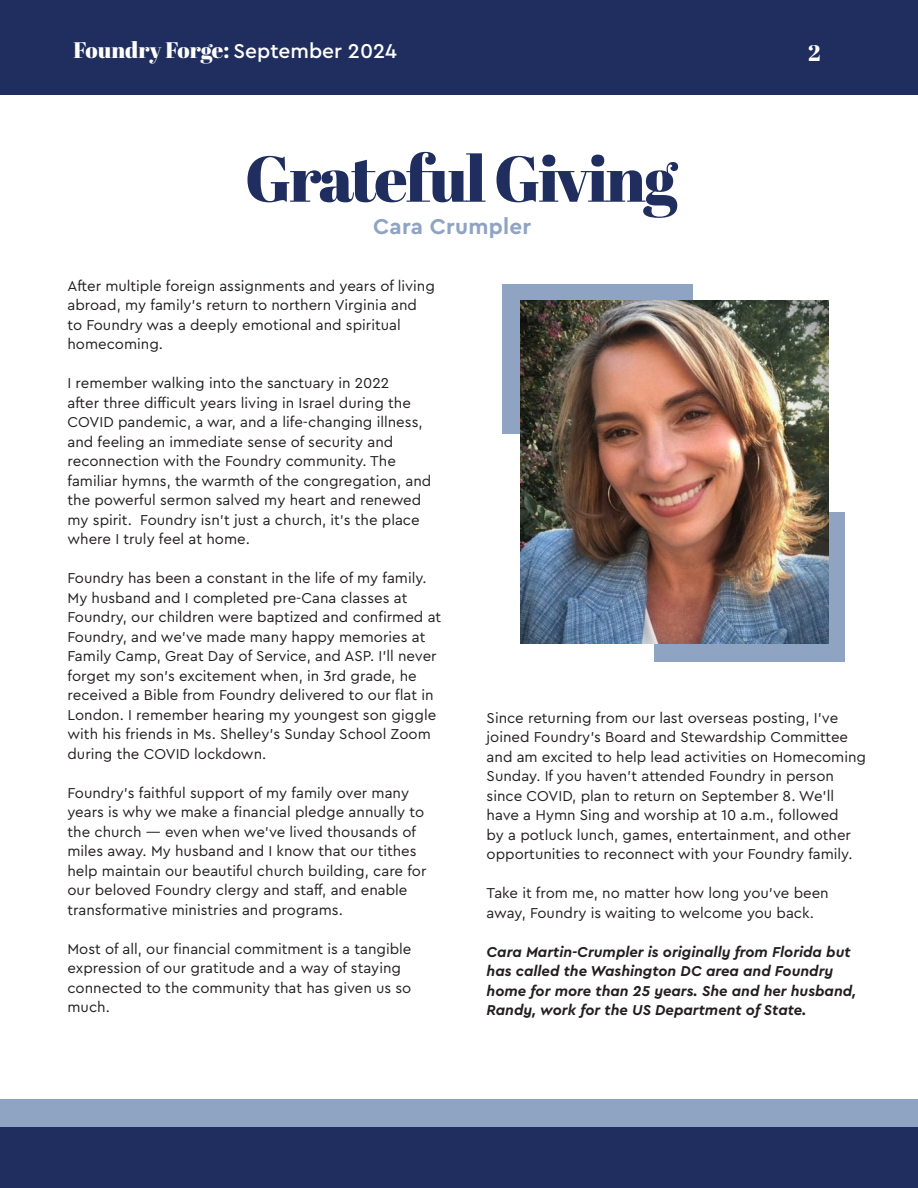
<style>
.page{position:relative;width:918px;height:1188px;background:#fff}
.page>*{position:absolute;margin:0;border:0;box-sizing:border-box;transform-origin:0 0}
.t1{font:64.5px "Abril Fatface";letter-spacing:-.03em;color:#1f2e5e}
.t2{font:22.5px "Abril Fatface";letter-spacing:-.005em;color:#fff}
.t3{font:700 22.5px "Cera Pro";letter-spacing:.01em;color:#8fa4c3}
.t4{font:15px/19.5px "Cera Pro";color:#231f20}
.t5{font:italic 700 15px/19.5px "Cera Pro";color:#231f20}
.s1{font-family:"Cera Pro";font-weight:500;font-size:21px}
</style>
<div class="page">
<div style="left:0;top:0;width:918px;height:95px;background:#1f2e5e"></div>
<div style="left:654px;top:512px;width:191px;height:150px;background:#8fa3c2"></div>
<div style="left:502px;top:285px;width:191px;height:149px;background:#8fa3c2"></div>
<div style="left:0;top:1113px;width:918px;height:75px;background:#1f2e5e"></div>
<div style="left:0;top:1099px;width:918px;height:28px;background:#8fa4c3"></div>
<img style="left:521px;top:300px;width:307px;height:343px">
<h2 class="t2" style="left:73px;top:34px;width:325px">Foundry Forge: <span class="s1">September 2024</span></h2>
<h2 class="t2" style="left:808px;top:38px;width:14px">2</h2>
<p class="t1" style="left:245px;top:133px;width:434px">Grateful Giving</p>
<p class="t3" style="left:373px;top:212px;width:159px">Cara Crumpler</p>
<p class="t4" style="left:68px;top:275px;width:369px">After multiple foreign assignments and years of living abroad, my family’s return to northern Virginia and to Foundry was a deeply emotional and spiritual homecoming.</p>
<p class="t4" style="left:68px;top:373px;width:365px">I remember walking into the sanctuary in 2022<br>after three difficult years living in Israel during the COVID pandemic, a war, and a life-changing illness, and feeling an immediate sense of security and reconnection with the Foundry community. The familiar hymns, the warmth of the congregation, and the powerful sermon salved my heart and renewed my spirit. Foundry isn’t just a church, it’s the place where I truly feel at home.</p>
<p class="t4" style="left:68px;top:568px;width:375px">Foundry has been a constant in the life of my family.<br>My husband and I completed pre-Cana classes at Foundry, our children were baptized and confirmed at Foundry, and we’ve made many happy memories at Family Camp, Great Day of Service, and ASP. I’ll never forget my son’s excitement when, in 3rd grade, he received a Bible from Foundry delivered to our flat in London. I remember hearing my youngest son giggle with his friends in Ms. Shelley’s Sunday School Zoom during the COVID lockdown.</p>
<p class="t4" style="left:68px;top:782px;width:361px">Foundry’s faithful support of my family over many years is why we make a financial pledge annually to the church — even when we’ve lived thousands of miles away. My husband and I know that our tithes help maintain our beautiful church building, care for our beloved Foundry clergy and staff, and enable transformative ministries and programs.</p>
<p class="t4" style="left:68px;top:938px;width:345px">Most of all, our financial commitment is a tangible expression of our gratitude and a way of staying connected to the community that has given us so much.</p>
<p class="t4" style="left:487px;top:707px;width:381px">Since returning from our last overseas posting, I’ve joined Foundry’s Board and Stewardship Committee and am excited to help lead activities on Homecoming Sunday. If you haven’t attended Foundry in person since COVID, plan to return on September 8. We’ll have a Hymn Sing and worship at 10 a.m., followed<br>by a potluck lunch, games, entertainment, and other opportunities to reconnect with your Foundry family.</p>
<p class="t4" style="left:487px;top:883px;width:344px">Take it from me, no matter how long you’ve been away, Foundry is waiting to welcome you back.</p>
<p class="t5" style="left:487px;top:941px;width:371px">Cara Martin-Crumpler is originally from Florida but has called the Washington DC area and Foundry home for more than 25 years. She and her husband, Randy, work for the US Department of State.</p>
</div>
